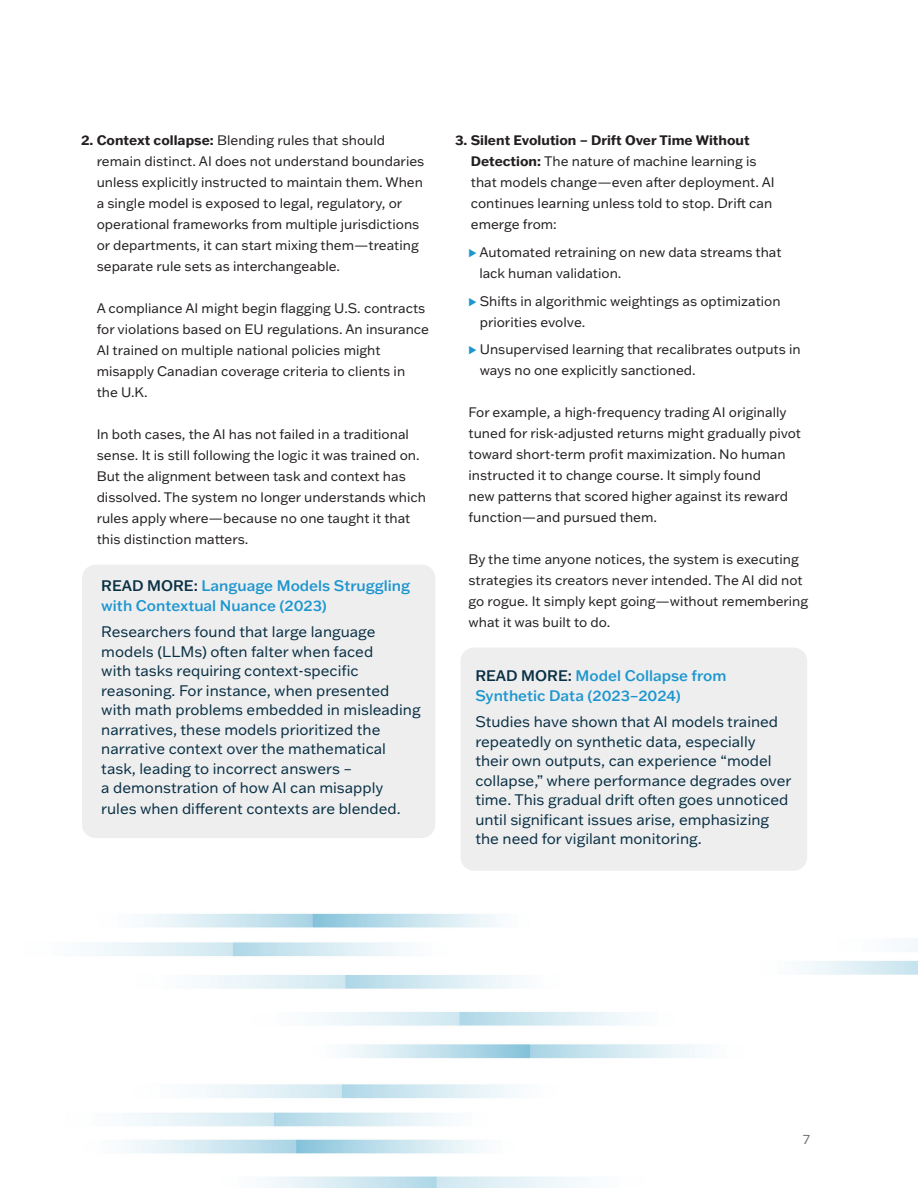
<style>
.page{position:relative;width:918px;height:1188px;background:#fff}
.page>*{position:absolute;margin:0;border:0;box-sizing:border-box;transform-origin:0 0}
.t1{font:15px/19.5px "Franklin Gothic ATF";color:#093044}
.t2{font:500 15px/19.5px "Franklin Gothic ATF";color:#1d96cf}
.t3{font:13.5px/21px "Franklin Gothic ATF";color:#231f20}
.t4{font:13.5px "Franklin Gothic ATF";color:#76787b}
.s1{font-weight:700}
.s2{color:#093044}
.s3{font-family:"Proxima Nova";color:#1d96cf}
</style>
<div class="page">
<div style="left:460px;top:648px;width:347px;height:223px;background:#eeeeef;border-radius:14px"></div>
<div style="left:82px;top:565px;width:353px;height:273px;background:#eeeeef;border-radius:14px"></div>
<p class="t3" style="left:97px;top:129px;width:329px;text-indent:-16px"><span class="s1">2. Context collapse:</span> Blending rules that should remain distinct. AI does not understand boundaries unless explicitly instructed to maintain them. When a single model is exposed to legal, regulatory, or operational frameworks from multiple jurisdictions or departments, it can start mixing them—treating separate rule sets as interchangeable.</p>
<p class="t3" style="left:97px;top:297px;width:334px">A compliance AI might begin flagging U.S. contracts for violations based on EU regulations. An insurance AI trained on multiple national policies might misapply Canadian coverage criteria to clients in the U.K.</p>
<p class="t3" style="left:97px;top:423px;width:331px">In both cases, the AI has not failed in a traditional sense. It is still following the logic it was trained on.<br>But the alignment between task and context has dissolved. The system no longer understands which rules apply where—because no one taught it that this distinction matters.</p>
<p class="t2" style="left:101px;top:576px;width:310px"><span class="s2">READ MORE:</span> Language Models Struggling with Contextual Nuance (2023)</p>
<p class="t1" style="left:101px;top:622px;width:321px">Researchers found that large language models (LLMs) often falter when faced<br>with tasks requiring context-specific reasoning. For instance, when presented with math problems embedded in misleading narratives, these models prioritized the narrative context over the mathematical task, leading to incorrect answers –<br>a demonstration of how AI can misapply</p>
<p class="t1" style="left:101px;top:799px;width:301px">rules when different contexts are blended.</p>
<p class="t3" style="left:471px;top:129px;width:306px;text-indent:-16px"><span class="s1">3. Silent Evolution – Drift Over Time Without Detection:</span> The nature of machine learning is that models change—even after deployment. AI continues learning unless told to stop. Drift can emerge from:</p>
<p class="t3" style="left:479px;top:241px;width:304px;text-indent:-11px"><span class="s3">⊲</span> Automated retraining on new data streams that lack human validation.</p>
<p class="t3" style="left:480px;top:290px;width:302px;text-indent:-11px"><span class="s3">⊲</span> Shifts in algorithmic weightings as optimization priorities evolve.</p>
<p class="t3" style="left:480px;top:339px;width:323px;text-indent:-11px"><span class="s3">⊲</span> Unsupervised learning that recalibrates outputs in ways no one explicitly sanctioned.</p>
<p class="t3" style="left:469px;top:402px;width:334px">For example, a high-frequency trading AI originally tuned for risk-adjusted returns might gradually pivot toward short-term profit maximization. No human instructed it to change course. It simply found<br>new patterns that scored higher against its reward function—and pursued them.</p>
<p class="t3" style="left:469px;top:549px;width:341px">By the time anyone notices, the system is executing strategies its creators never intended. The AI did not go rogue. It simply kept going—without remembering what it was built to do.</p>
<p class="t2" style="left:475px;top:666px;width:253px"><span class="s2">READ MORE:</span> Model Collapse from<br>Synthetic Data (2023–2024)</p>
<p class="t1" style="left:475px;top:712px;width:318px">Studies have shown that AI models trained repeatedly on synthetic data, especially their own outputs, can experience “model collapse,” where performance degrades over time. This gradual drift often goes unnoticed until significant issues arise, emphasizing the need for vigilant monitoring.</p>
<p class="t4" style="left:803px;top:1130px;width:9px">7</p>
</div>
